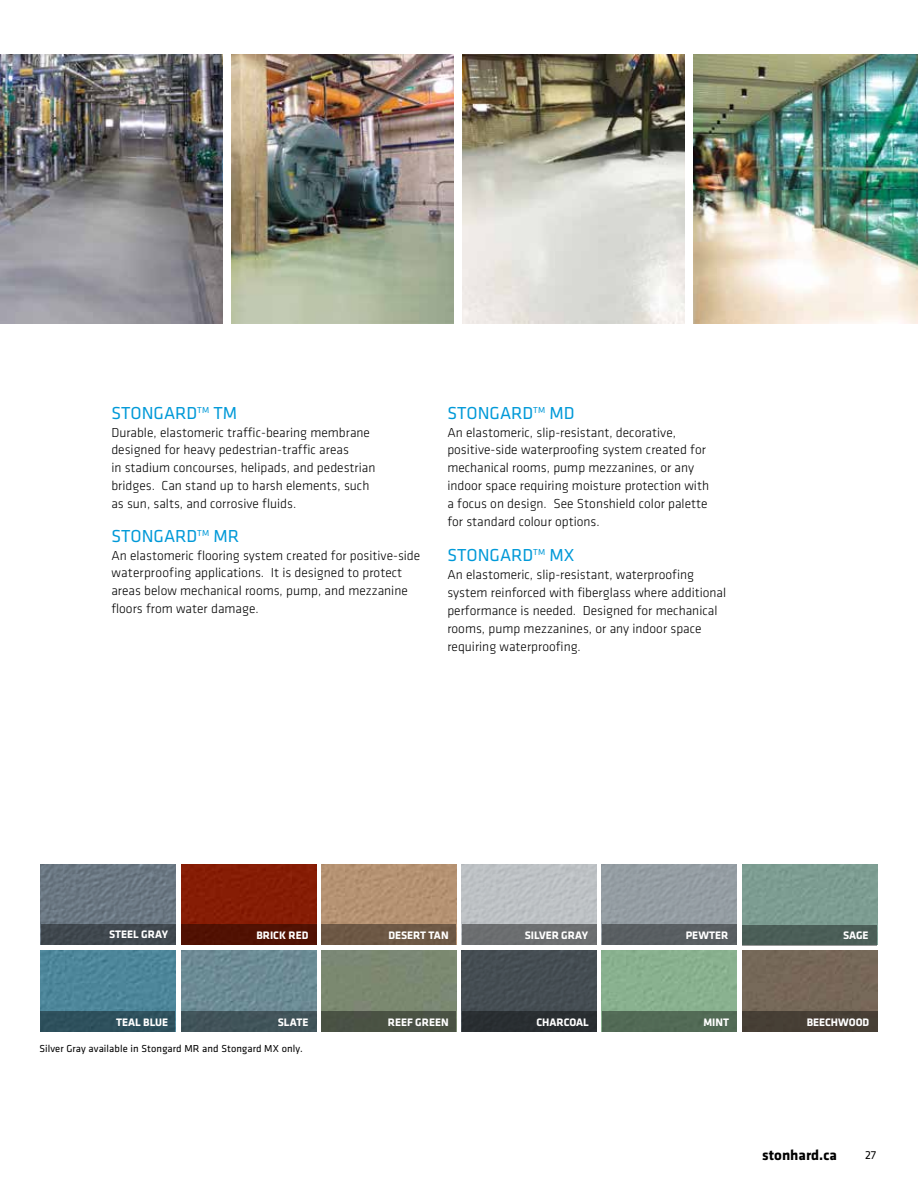
<style>
.page{position:relative;width:918px;height:1188px;background:#fff}
.page>*{position:absolute;margin:0;border:0;box-sizing:border-box;transform-origin:0 0}
.t1{font:18px "Klavika";color:#0099d8}
.t2{font:700 15px "Klavika";color:#000}
.t3{font:300 13.5px/18px "Klavika";color:#000}
.t4{font:12px "Klavika";color:#000}
.t5{font:700 11.25px "Klavika";color:#fff}
.t6{font:10.5px "Klavika";letter-spacing:.01em;color:#000}
</style>
<div class="page">
<img style="left:0;top:54px;width:223px;height:270px">
<img style="left:231px;top:54px;width:223px;height:270px">
<img style="left:462px;top:54px;width:223px;height:270px">
<img style="left:693px;top:54px;width:225px;height:270px">
<img style="left:41px;top:864px;width:135px;height:61px">
<img style="left:41px;top:950px;width:135px;height:61px">
<div style="left:181px;top:864px;width:135px;height:61px;background:#871d05"></div>
<img style="left:181px;top:950px;width:135px;height:61px">
<img style="left:321px;top:864px;width:135px;height:61px">
<div style="left:321px;top:950px;width:135px;height:61px;background:#7b8970"></div>
<div style="left:462px;top:864px;width:135px;height:61px;background:#bdc1c4"></div>
<div style="left:462px;top:950px;width:135px;height:61px;background:#454d53"></div>
<div style="left:602px;top:864px;width:135px;height:61px;background:#959da3"></div>
<div style="left:602px;top:950px;width:135px;height:61px;background:#89b18f"></div>
<div style="left:742px;top:864px;width:135px;height:61px;background:#7d9d92"></div>
<div style="left:742px;top:950px;width:135px;height:61px;background:#766858"></div>
<div style="left:41px;top:925px;width:135px;height:20px;background:#40484f"></div>
<div style="left:40px;top:1011px;width:136px;height:20px;background:#2e505d"></div>
<div style="left:181px;top:925px;width:135px;height:20px;background:#511103"></div>
<div style="left:181px;top:1011px;width:135px;height:20px;background:#415359"></div>
<div style="left:321px;top:925px;width:135px;height:20px;background:#6d5845"></div>
<div style="left:321px;top:1011px;width:135px;height:20px;background:#4a5243"></div>
<div style="left:462px;top:925px;width:135px;height:20px;background:#6c6e70"></div>
<div style="left:462px;top:1011px;width:135px;height:20px;background:#292e32"></div>
<div style="left:602px;top:925px;width:135px;height:20px;background:#595e62"></div>
<div style="left:602px;top:1011px;width:135px;height:20px;background:#526a56"></div>
<div style="left:742px;top:1011px;width:135px;height:20px;background:#473e35"></div>
<div style="left:742px;top:925px;width:135px;height:20px;background:#4b5e58"></div>
<h1 class="t1" style="left:111px;top:403px;width:127px">STONGARD<sup>TM</sup> TM</h1>
<p class="t3" style="left:111px;top:423px;width:266px">Durable, elastomeric traffic-bearing membrane designed for heavy pedestrian-traffic areas<br>in stadium concourses, helipads, and pedestrian bridges. Can stand up to harsh elements, such as sun, salts, and corrosive fluids.</p>
<h1 class="t1" style="left:111px;top:526px;width:129px">STONGARD<sup>TM</sup> MR</h1>
<p class="t3" style="left:111px;top:546px;width:310px">An elastomeric flooring system created for positive-side waterproofing applications. It is designed to protect areas below mechanical rooms, pump, and mezzanine floors from water damage.</p>
<h1 class="t1" style="left:447px;top:403px;width:129px">STONGARD<sup>TM</sup> MD</h1>
<p class="t3" style="left:447px;top:423px;width:263px">An elastomeric, slip-resistant, decorative, positive-side waterproofing system created for mechanical rooms, pump mezzanines, or any indoor space requiring moisture protection with a focus on design. See Stonshield color palette for standard colour options.</p>
<h1 class="t1" style="left:447px;top:545px;width:129px">STONGARD<sup>TM</sup> MX</h1>
<p class="t3" style="left:447px;top:566px;width:280px">An elastomeric, slip-resistant, waterproofing system reinforced with fiberglass where additional performance is needed. Designed for mechanical rooms, pump mezzanines, or any indoor space requiring waterproofing.</p>
<p class="t5" style="left:109px;top:929px;width:60px">STEEL GRAY</p>
<p class="t5" style="left:256px;top:929px;width:54px">BRICK RED</p>
<p class="t5" style="left:388px;top:929px;width:62px">DESERT TAN</p>
<p class="t5" style="left:525px;top:929px;width:65px">SILVER GRAY</p>
<p class="t5" style="left:686px;top:929px;width:44px">PEWTER</p>
<p class="t5" style="left:843px;top:929px;width:27px">SAGE</p>
<p class="t5" style="left:116px;top:1016px;width:54px">TEAL BLUE</p>
<p class="t5" style="left:278px;top:1016px;width:32px">SLATE</p>
<p class="t5" style="left:388px;top:1016px;width:62px">REEF GREEN</p>
<p class="t5" style="left:536px;top:1016px;width:54px">CHARCOAL</p>
<p class="t5" style="left:703px;top:1016px;width:27px">MINT</p>
<p class="t5" style="left:807px;top:1016px;width:64px">BEECHWOOD</p>
<p class="t6" style="left:39px;top:1043px;width:265px">Silver Gray available in Stongard MR and Stongard MX only.</p>
<p class="t2" style="left:762px;top:1147px;width:76px">stonhard.ca</p>
<p class="t4" style="left:865px;top:1148px;width:13px">27</p>
</div>
